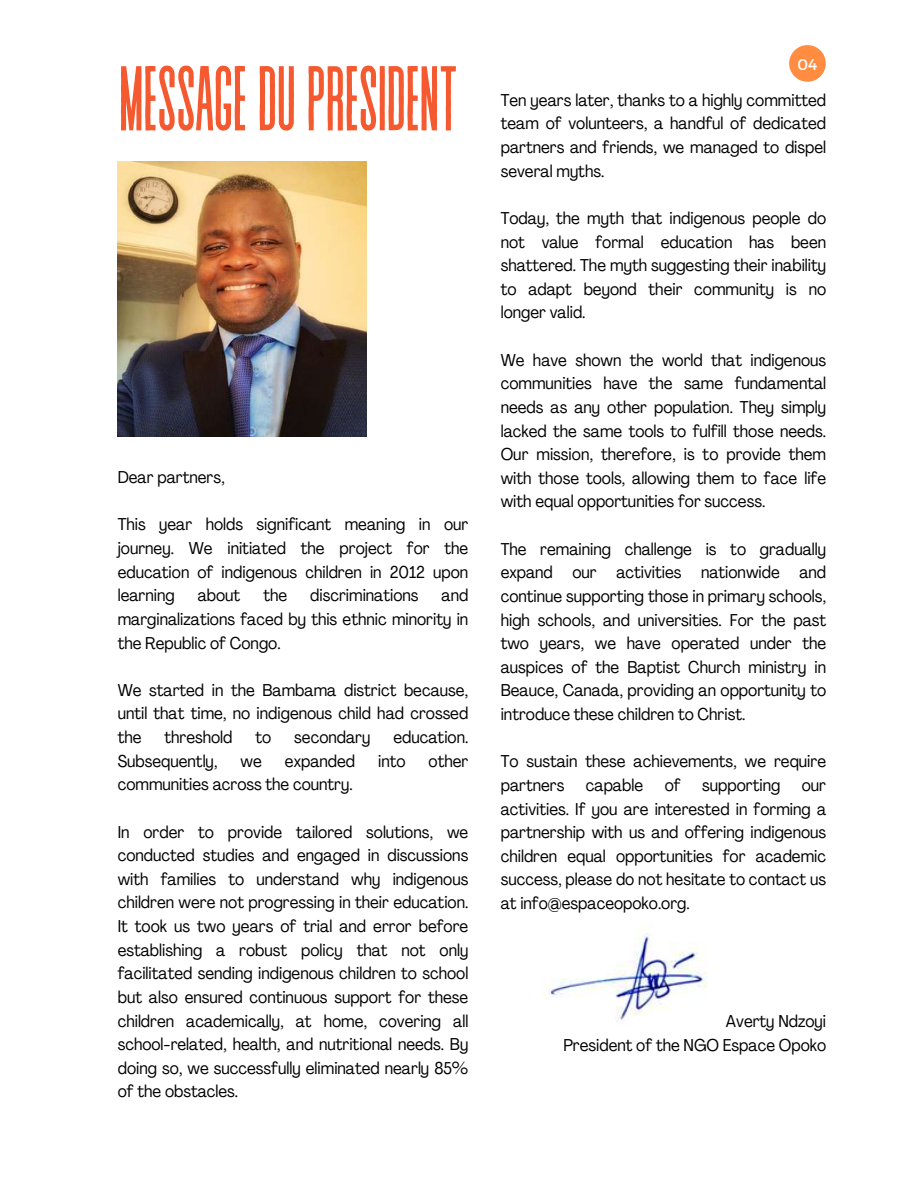
<style>
.page{position:relative;width:918px;height:1188px;background:#fff}
.page>*{position:absolute;margin:0;border:0;box-sizing:border-box;transform-origin:0 0}
.t1{font:91.65px "Revive 80 Tall";letter-spacing:-.03em;color:#f4592f}
.t2{font:condensed 16.95px/23.7px "Agrandir";color:#000;text-align:justify}
.t3{font:15.45px "Montserrat";color:#fff}
</style>
<div class="page">
<img style="left:118px;top:162px;width:248px;height:274px">
<svg style="left:789px;top:45px;width:37px;height:37px"></svg>
<img style="left:543px;top:925px;width:164px;height:97px">
<h1 class="t1" style="left:118px;top:52px;width:343px">MESSAGEDUPRESIDENT</h1>
<p class="t2" style="left:118px;top:467px;width:108px">Dear partners,</p>
<p class="t2" style="left:118px;top:514px;width:352px">This year holds significant meaning in our journey. We initiated the project for the education of indigenous children in 2012 upon learning</p>
<p class="t2" style="left:118px;top:585px;width:352px;text-indent:324px">and marginalizations faced by this ethnic minority in the Republic of Congo.</p>
<p class="t2" style="left:118px;top:680px;width:352px">We started in the Bambama district because, until that time, no indigenous child had crossed the</p>
<p class="t2" style="left:198px;top:585px;width:44px">about</p>
<p class="t2" style="left:263px;top:585px;width:25px">the</p>
<p class="t2" style="left:310px;top:585px;width:110px">discriminations</p>
<p class="t2" style="left:164px;top:727px;width:70px">threshold</p>
<p class="t2" style="left:256px;top:727px;width:17px">to</p>
<p class="t2" style="left:294px;top:727px;width:78px">secondary</p>
<p class="t2" style="left:393px;top:727px;width:76px">education.</p>
<p class="t2" style="left:118px;top:751px;width:101px">Subsequently,</p>
<p class="t2" style="left:241px;top:751px;width:23px">we</p>
<p class="t2" style="left:285px;top:751px;width:72px">expanded</p>
<p class="t2" style="left:378px;top:751px;width:29px">into</p>
<p class="t2" style="left:429px;top:751px;width:41px">other</p>
<p class="t2" style="left:118px;top:774px;width:237px">communities across the country.</p>
<p class="t2" style="left:118px;top:821px;width:352px">In order to provide tailored solutions, we conducted studies and engaged in discussions with families to understand why indigenous children were not progressing in their education.<br>It took us two years of trial and error before establishing a robust policy that not only facilitated sending indigenous children to school but also ensured continuous support for these children academically, at home, covering all school-related, health, and nutritional needs. By doing so, we successfully eliminated nearly 85% of the obstacles.</p>
<p class="t3" style="left:797px;top:55px;width:21px">04</p>
<p class="t2" style="left:501px;top:90px;width:327px">Ten years later, thanks to a highly committed team of volunteers, a handful of dedicated partners and friends, we managed to dispel several myths.</p>
<p class="t2" style="left:501px;top:208px;width:327px">Today, the myth that indigenous people do not value formal education has been shattered. The myth suggesting their inability to adapt beyond their community is no longer valid.</p>
<p class="t2" style="left:501px;top:350px;width:327px">We have shown the world that indigenous communities have the same fundamental needs as any other population. They simply lacked the same tools to fulfill those needs.<br>Our mission, therefore, is to provide them with those tools, allowing them to face life with equal opportunities for success.</p>
<p class="t2" style="left:501px;top:539px;width:327px">The remaining challenge is to gradually expand our activities nationwide and continue supporting those in primary schools, high schools, and universities. For the past two years, we have operated under the auspices of the Baptist Church ministry in Beauce, Canada, providing an opportunity to introduce these children to Christ.</p>
<p class="t2" style="left:501px;top:751px;width:327px">To sustain these achievements, we require partners</p>
<p class="t2" style="left:586px;top:775px;width:59px">capable</p>
<p class="t2" style="left:665px;top:775px;width:17px">of</p>
<p class="t2" style="left:702px;top:775px;width:80px">supporting</p>
<p class="t2" style="left:501px;top:775px;width:327px;text-indent:301px">our activities. If you are interested in forming a partnership with us and offering indigenous children equal opportunities for academic success, please do not hesitate to contact us at info@espaceopoko.org.</p>
<p class="t2" style="left:563px;top:1011px;width:264px;text-align:right">Averty Ndzoyi<br>President of the NGO Espace Opoko</p>
</div>
